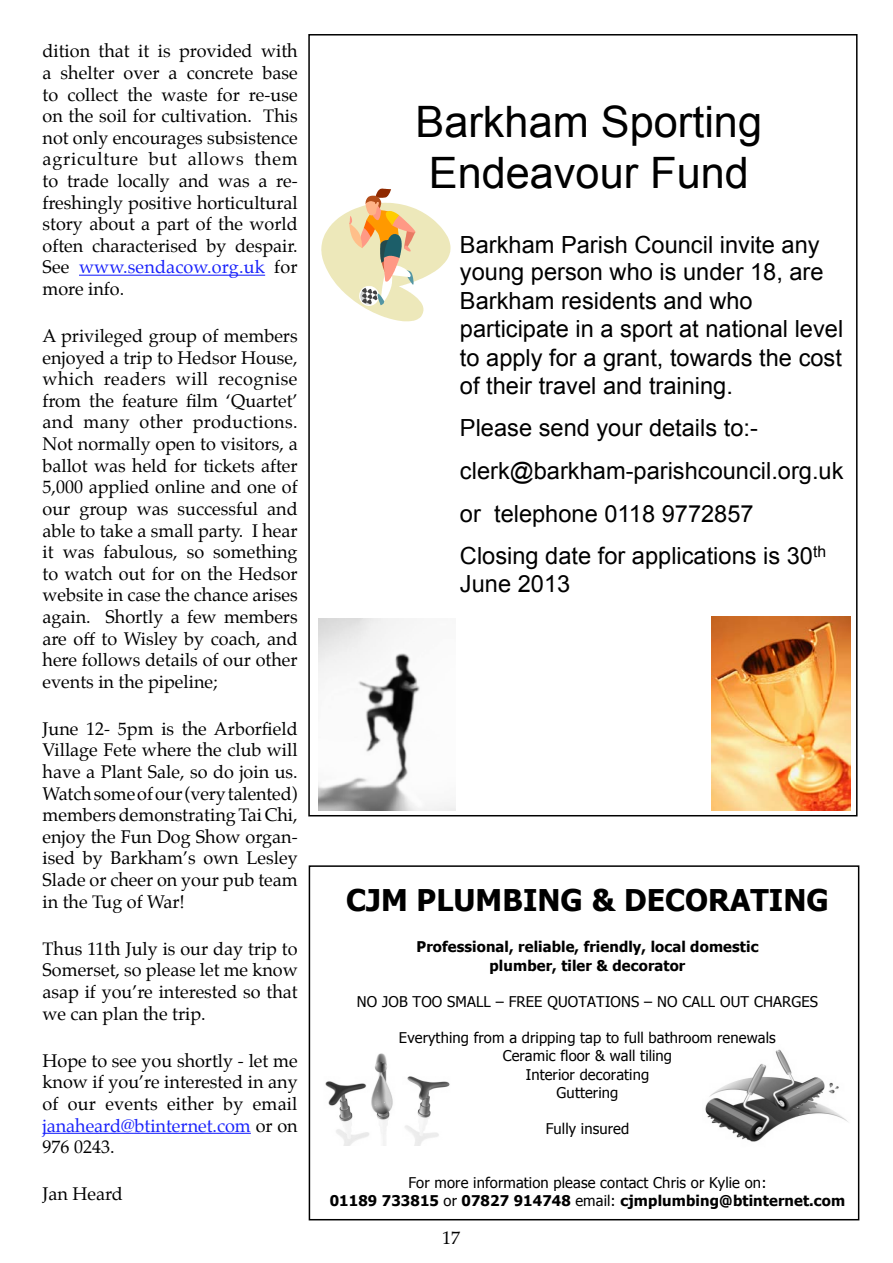
<style>
.page{position:relative;width:893px;height:1263px;background:#fff}
.page>*{position:absolute;margin:0;border:0;box-sizing:border-box;transform-origin:0 0}
.t1{font:43.35px/51.2px "Arial";color:#000;text-align:center}
.t2{font:700 29.85px "Tahoma";color:#000}
.t3{font:23.55px/28.3px "Arial";color:#000}
.t4{font:18px/21.6px "Palatino";color:#000;text-align:justify}
.t5{font:14.7px/18.1px "Tahoma";letter-spacing:.01em;color:#000;text-align:center}
.t6{font:700 14.7px/18.3px "Tahoma";letter-spacing:.01em;color:#000;text-align:center}
.s1{color:#1922fb}
.s2{font-weight:700}
</style>
<div class="page">
<img style="left:325px;top:1053px;width:125px;height:93px">
<img style="left:705px;top:1049px;width:143px;height:93px">
<div style="left:309px;top:865px;width:550px;height:355px;border:2px solid #000"></div>
<img style="left:319px;top:618px;width:137px;height:192px">
<img style="left:712px;top:616px;width:138px;height:194px">
<svg style="left:321px;top:189px;width:129px;height:132px"></svg>
<hr style="left:79px;top:275px;width:186px;height:1px;background:#1922fb">
<hr style="left:43px;top:1133px;width:208px;height:1px;background:#1922fb">
<p class="t4" style="left:43px;top:40px;width:257px">dition that it is provided with a shelter over a concrete base to collect the waste for re-use on the soil for cultivation. This not only encourages subsistence agriculture but allows them to trade locally and was a re&shy;freshingly positive horticultural story about a part of the world often characterised by despair.<br>See <span class="s1">www.sendacow.org.uk</span> for more info.</p>
<p class="t4" style="left:43px;top:325px;width:257px">A privileged group of members enjoyed a trip to Hedsor House, which readers will recognise from the feature film ‘Quartet’ and many other productions.<br>Not normally open to visitors, a ballot was held for tickets after 5,000 applied online and one of our group was successful and able to take a small party. I hear it was fabulous, so something to watch out for on the Hedsor website in case the chance arises again. Shortly a few members are off to Wisley by coach, and here follows details of our other events in the pipeline;</p>
<p class="t4" style="left:43px;top:718px;width:257px">June 12- 5pm is the Arborfield Village Fete where the club will have a Plant Sale, so do join us.<br>Watch some of our (very talented) members demonstrating Tai Chi, enjoy the Fun Dog Show organ&shy;ised by Barkham’s own Lesley Slade or cheer on your pub team in the Tug of War!</p>
<p class="t4" style="left:43px;top:938px;width:257px">Thus 11th July is our day trip to Somerset, so please let me know asap if you’re interested so that we can plan the trip.</p>
<p class="t4" style="left:43px;top:1050px;width:257px">Hope to see you shortly - let me know if you’re interested in any of our events either by email <span class="s1">janaheard@btinternet.com</span> or on 976 0243.</p>
<p class="t4" style="left:43px;top:1183px;width:82px">Jan Heard</p>
<h1 class="t1" style="left:416px;top:97px;width:348px">Barkham Sporting<br>Endeavour Fund</h1>
<h3 class="t3" style="left:460px;top:230px;width:385px">Barkham Parish Council invite any young person who is under 18, are Barkham residents and who participate in a sport at national level to apply for a grant, towards the cost of their travel and training.</h3>
<h3 class="t3" style="left:460px;top:407px;width:385px;line-height:42.6px">Please send your details to:- clerk@barkham-parishcouncil.org.uk or telephone 0118 9772857<br>Closing date for applications is 30<sup>th</sup></h3>
<h3 class="t3" style="left:460px;top:570px;width:112px">June 2013</h3>
<h2 class="t2" style="left:346px;top:879px;width:484px">CJM PLUMBING &amp; DECORATING</h2>
<p class="t6" style="left:417px;top:937px;width:343px">Professional, reliable, friendly, local domestic plumber, tiler &amp; decorator</p>
<p class="t5" style="left:357px;top:992px;width:463px">NO JOB TOO SMALL – FREE QUOTATIONS – NO CALL OUT CHARGES</p>
<p class="t5" style="left:399px;top:1028px;width:378px">Everything from a dripping tap to full bathroom renewals<br>Ceramic floor &amp; wall tiling<br>Interior decorating<br>Guttering</p>
<p class="t5" style="left:546px;top:1118px;width:85px">Fully insured</p>
<p class="t5" style="left:330px;top:1173px;width:517px">For more information please contact Chris or Kylie on:<br><span class="s2">01189 733815</span> or <span class="s2">07827 914748</span> email: <span class="s2">cjmplumbing@btinternet.com</span></p>
<p class="t4" style="left:442px;top:1227px;width:19px">17</p>
</div>
